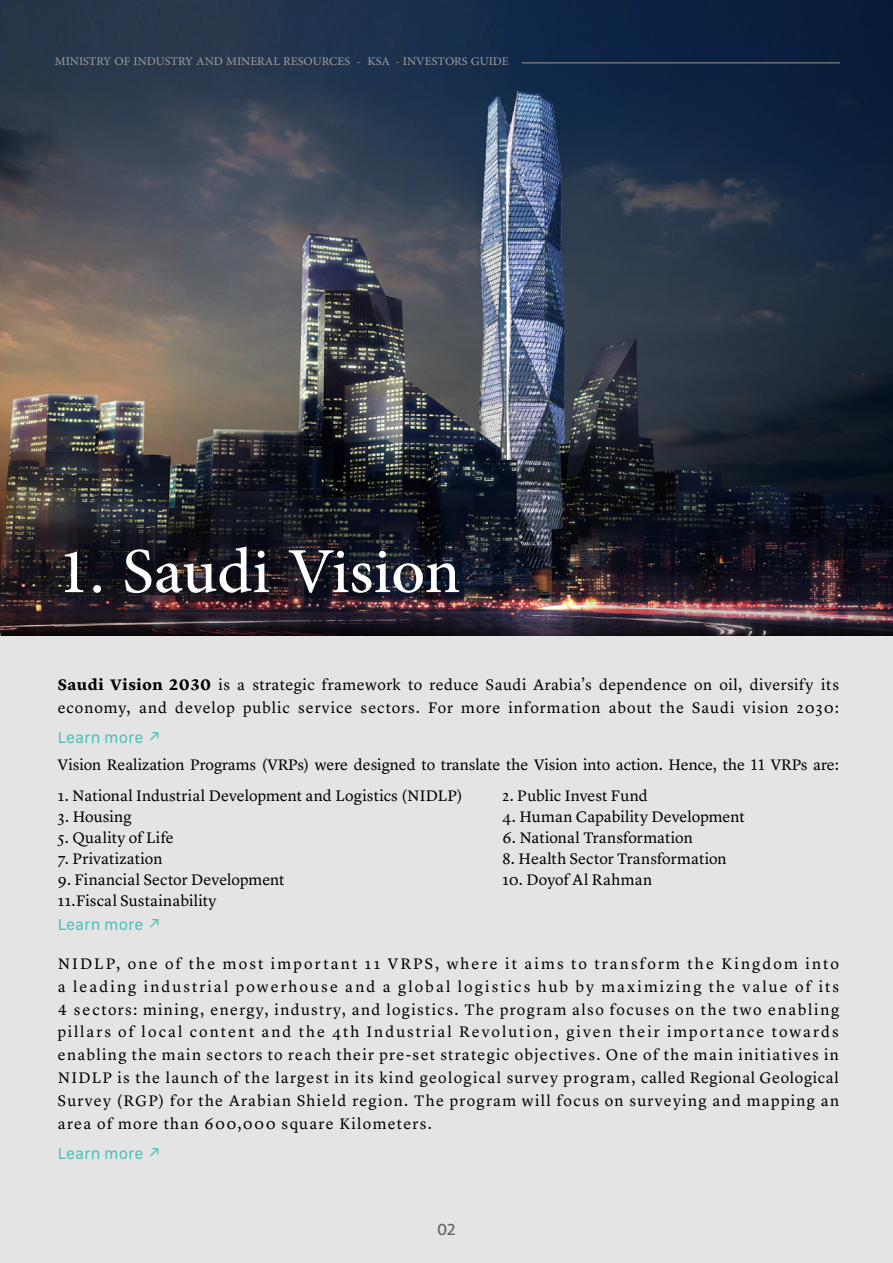
<style>
.page{position:relative;width:893px;height:1263px;background:#e4e4e4}
.page>*{position:absolute;margin:0;border:0;box-sizing:border-box;transform-origin:0 0}
.t1{font:90px "Adobe Arabic";color:#fff}
.t2{font:16.5px/22.8px "Lyon Arabic Text";letter-spacing:.015em;color:#000;text-align:justify}
.t3{font:16.5px/23.4px "Lyon Arabic Text";letter-spacing:.05em;color:#000}
.t4{font:16.5px "Adobe Arabic";color:#9e999c}
.t5{font:16.5px "SF Compact Text";color:#4fc1b9}
.t6{font:500 16.5px "Diodrum Arabic";color:#666}
.s1{font-weight:700}
</style>
<div class="page">
<img style="left:0;top:0;width:893px;height:636px">
<hr style="left:522px;top:63px;width:318px;height:1px;background:#9e999c">
<p class="t4" style="left:55px;top:50px;width:455px">MINISTRY OF INDUSTRY AND MINERAL RESOURCES - KSA - INVESTORS GUIDE</p>
<h1 class="t1" style="left:58px;top:508px;width:404px">1. Saudi Vision</h1>
<p class="t3" style="left:58px;top:672px;width:783px"><span class="s1">Saudi Vision 2030</span> is a strategic framework to reduce Saudi Arabia’s dependence on oil, diversify its economy, and develop public service sectors. For more information about the Saudi vision 2030:</p>
<p class="t5" style="left:58px;top:724px;width:105px">Learn more ↗</p>
<p class="t2" style="left:58px;top:753px;width:783px">Vision Realization Programs (VRPs) were designed to translate the Vision into action. Hence, the 11 VRPs are:</p>
<p class="t2" style="left:58px;top:784px;width:406px">1. National Industrial Development and Logistics (NIDLP)</p>
<p class="t2" style="left:58px;top:805px;width:75px">3. Housing</p>
<p class="t2" style="left:58px;top:826px;width:118px">5. Quality of Life</p>
<p class="t2" style="left:58px;top:847px;width:106px">7. Privatization</p>
<p class="t2" style="left:58px;top:869px;width:228px;line-height:21px">9. Financial Sector Development<br>11.Fiscal Sustainability</p>
<p class="t2" style="left:502px;top:784px;width:147px">2. Public Invest Fund</p>
<p class="t2" style="left:502px;top:805px;width:244px">4. Human Capability Development</p>
<p class="t2" style="left:502px;top:826px;width:192px">6. National Transformation</p>
<p class="t2" style="left:502px;top:847px;width:226px">8. Health Sector Transformation</p>
<p class="t2" style="left:502px;top:868px;width:151px">10. Doyof Al Rahman</p>
<p class="t5" style="left:58px;top:910px;width:105px">Learn more ↗</p>
<p class="t2" style="left:58px;top:952px;width:783px">NIDLP, one of the most important 11 VRPS, where it aims to transform the Kingdom into a leading industrial powerhouse and a global logistics hub by maximizing the value of its 4 sectors: mining, energy, industry, and logistics. The program also focuses on the two enabling pillars of local content and the 4th Industrial Revolution, given their importance towards enabling the main sectors to reach their pre-set strategic objectives. One of the main initiatives in NIDLP is the launch of the largest in its kind geological survey program, called Regional Geological Survey (RGP) for the Arabian Shield region. The program will focus on surveying and mapping an area of more than 600,000 square Kilometers.</p>
<p class="t5" style="left:58px;top:1139px;width:105px">Learn more ↗</p>
<p class="t6" style="left:437px;top:1219px;width:20px">02</p>
</div>
